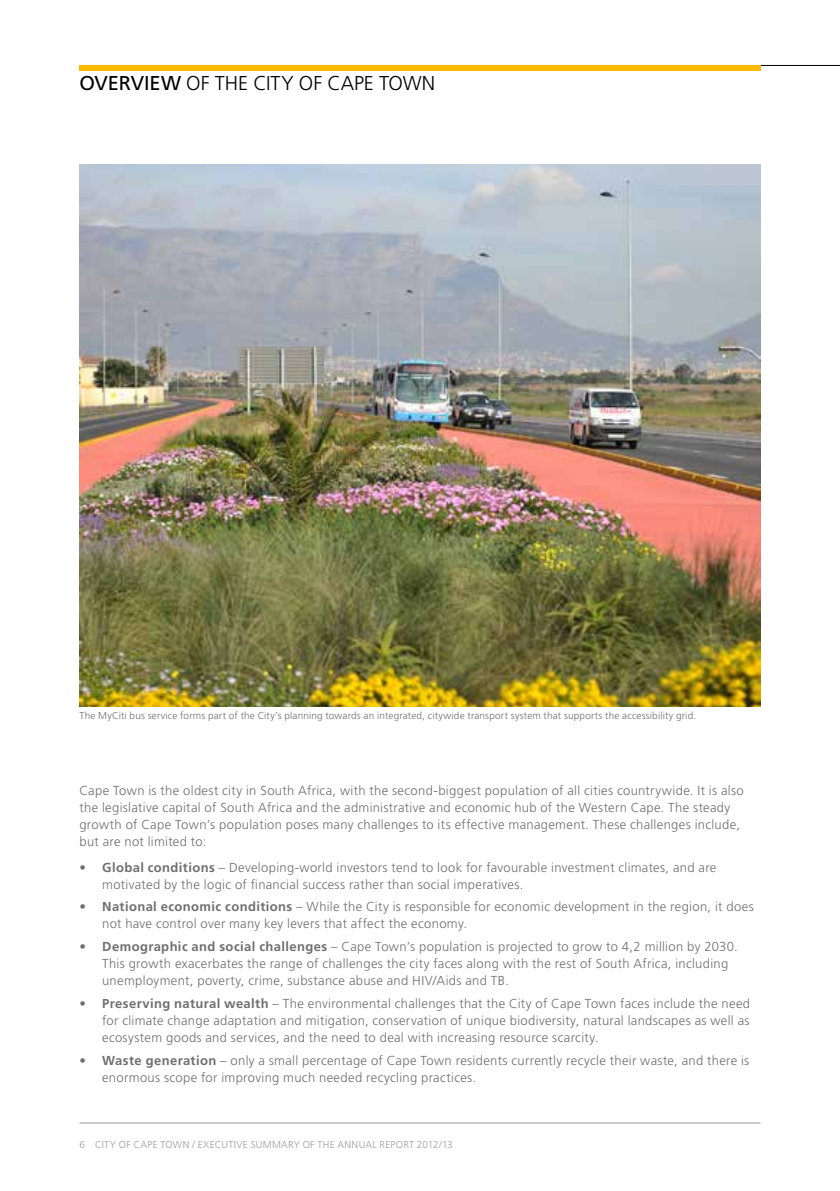
<style>
.page{position:relative;width:840px;height:1191px;background:#fff}
.page>*{position:absolute;margin:0;border:0;box-sizing:border-box;transform-origin:0 0}
.t1{font:300 20px "Frutiger LT Std";color:#000}
.t2{font:300 13px/17px "Frutiger LT Std";letter-spacing:.025em;color:#706f6f}
.t3{font:300 10px "Frutiger LT Std";letter-spacing:.015em;color:#706f6f}
.t4{font:300 10px "Frutiger LT Std";letter-spacing:.03em;color:#9d9d9c}
.s1{font-weight:400}
.s2{font-weight:700}
</style>
<div class="page">
<hr style="left:79px;top:65px;width:760px;height:1px;background:#000">
<div style="left:79px;top:65px;width:681px;height:6px;background:#fbba00"></div>
<hr style="left:79px;top:1122px;width:681px;height:1px;background:#9d9d9c">
<img style="left:79px;top:164px;width:681px;height:542px">
<h1 class="t1" style="left:79px;top:72px;width:357px"><span class="s1">OVERVIEW</span> of the City of Cape Town</h1>
<p class="t3" style="left:79px;top:710px;width:618px">The MyCiti bus service forms part of the City’s planning towards an integrated, citywide transport system that supports the accessibility grid.</p>
<p class="t2" style="left:79px;top:782px;width:665px">Cape Town is the oldest city in South Africa, with the second-biggest population of all cities countrywide. It is also the legislative capital of South Africa and the administrative and economic hub of the Western Cape. The steady growth of Cape Town’s population poses many challenges to its effective management. These challenges include, but are not limited to:</p>
<p class="t2" style="left:102px;top:859px;width:615px;text-indent:-23px">• <span class="s2">Global conditions</span> – Developing-world investors tend to look for favourable investment climates, and are motivated by the logic of financial success rather than social imperatives.</p>
<p class="t2" style="left:102px;top:898px;width:652px;text-indent:-23px">• <span class="s2">National economic conditions</span> – While the City is responsible for economic development in the region, it does not have control over many key levers that affect the economy.</p>
<p class="t2" style="left:102px;top:938px;width:636px;text-indent:-23px">• <span class="s2">Demographic and social challenges</span> – Cape Town’s population is projected to grow to 4,2 million by 2030.<br>This growth exacerbates the range of challenges the city faces along with the rest of South Africa, including unemployment, poverty, crime, substance abuse and HIV/Aids and TB.</p>
<p class="t2" style="left:102px;top:995px;width:649px;text-align:justify;text-indent:-23px">• <span class="s2">Preserving natural wealth</span> – The environmental challenges that the City of Cape Town faces include the need for climate change adaptation and mitigation, conservation of unique biodiversity, natural landscapes as well as ecosystem goods and services, and the need to deal with increasing resource scarcity.</p>
<p class="t2" style="left:102px;top:1051px;width:648px;text-indent:-23px">• <span class="s2">Waste generation</span> – only a small percentage of Cape Town residents currently recycle their waste, and there is enormous scope for improving much needed recycling practices.</p>
<p class="t4" style="left:79px;top:1139px;width:245px">6 C ITY OF CAPE TOWN / Executive Su mmary of the</p>
<p class="t4" style="left:337px;top:1139px;width:8px">annual</p>
<p class="t4" style="left:379px;top:1139px;width:7px">report</p>
<p class="t4" style="left:416px;top:1139px;width:37px">2012/13</p>
</div>
